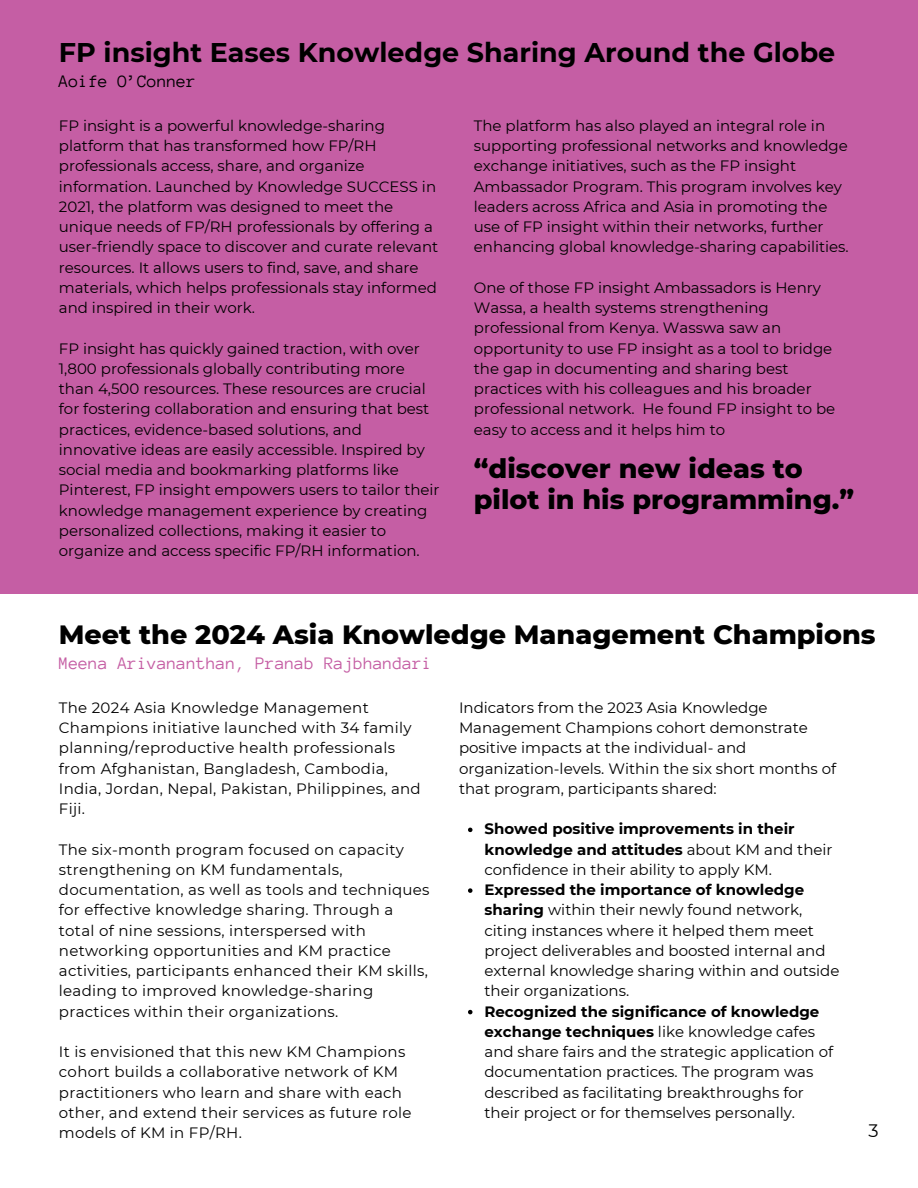
<style>
.page{position:relative;width:918px;height:1188px;background:#fff}
.page>*{position:absolute;margin:0;border:0;box-sizing:border-box;transform-origin:0 0}
.t1{font:800 27px/31.5px "Montserrat";color:#000}
.t2{font:700 27px "Montserrat";color:#000}
.t3{font:18px "Anonymous Pro";color:#c55ea4}
.t4{font:18px "Anonymous Pro";color:#000}
.t5{font:18px "Montserrat";color:#000}
.t6{font:15px/20.2px "Montserrat";color:#000}
.t7{font:15px/20.2px "Montserrat";letter-spacing:.02em;color:#000}
.t8{font:700 15px/20.2px "Montserrat";color:#000}
.s1{font-weight:400}
.s2{font-weight:700}
</style>
<div class="page">
<div style="left:0;top:0;width:918px;height:594px;background:#c55ea4"></div>
<svg style="left:468px;top:828px;width:4px;height:4px"></svg>
<svg style="left:468px;top:888px;width:4px;height:5px"></svg>
<svg style="left:468px;top:1010px;width:4px;height:4px"></svg>
<p class="t2" style="left:59px;top:36px;width:778px">FP insight Eases Knowledge Sharing Around the Globe</p>
<p class="t4" style="left:59px;top:72px;width:139px">Aoife O’Conner</p>
<p class="t6" style="left:474px;top:115px;width:376px">The platform has also played an integral role in supporting professional networks and knowledge exchange initiatives, such as the FP insight Ambassador Program. This program involves key leaders across Africa and Asia in promoting the use of FP insight within their networks, further enhancing global knowledge-sharing capabilities.</p>
<p class="t6" style="left:474px;top:277px;width:363px">One of those FP insight Ambassadors is Henry Wassa, a health systems strengthening professional from Kenya. Wasswa saw an opportunity to use FP insight as a tool to bridge the gap in documenting and sharing best practices with his colleagues and his broader professional network. He found FP insight to be easy to access and it helps him to</p>
<h1 class="t6" style="left:59px;top:115px;width:381px">FP insight is a powerful knowledge-sharing platform that has transformed how FP/RH professionals access, share, and organize information. Launched by Knowledge SUCCESS in 2021, the platform was designed to meet the unique needs of FP/RH professionals by offering a user-friendly space to discover and curate relevant resources. It allows users to find, save, and share materials, which helps professionals stay informed and inspired in their work.</h1>
<h2 class="t6" style="left:59px;top:338px;width:382px">FP insight has quickly gained traction, with over 1,800 professionals globally contributing more than 4,500 resources. These resources are crucial for fostering collaboration and ensuring that best practices, evidence-based solutions, and innovative ideas are easily accessible. Inspired by social media and bookmarking platforms like Pinterest, FP insight empowers users to tailor their knowledge management experience by creating personalized collections, making it easier to organize and access specific FP/RH information.</h2>
<p class="t1" style="left:474px;top:452px;width:382px">“discover new ideas to pilot in his programming.”</p>
<p class="t1" style="left:59px;top:619px;width:818px">Meet the 2024 Asia Knowledge Management Champions</p>
<p class="t3" style="left:59px;top:654px;width:375px">Meena Arivananthan, Pranab Rajbhandari</p>
<p class="t6" style="left:459px;top:697px;width:379px">Indicators from the 2023 Asia Knowledge Management Champions cohort demonstrate positive impacts at the individual- and organization-levels. Within the six short months of that program, participants shared:</p>
<p class="t8" style="left:484px;top:819px;width:350px">Showed positive improvements in their knowledge and attitudes <span class="s1">about KM and their confidence in their ability to apply KM.</span></p>
<p class="t6" style="left:484px;top:880px;width:357px"><span class="s2">Expressed the importance of knowledge sharing</span> within their newly found network, citing instances where it helped them meet project deliverables and boosted internal and external knowledge sharing within and outside their organizations.</p>
<p class="t6" style="left:484px;top:1001px;width:350px"><span class="s2">Recognized the significance of knowledge exchange techniques</span> like knowledge cafes and share fairs and the strategic application of documentation practices. The program was described as facilitating breakthroughs for their project or for themselves personally.</p>
<p class="t5" style="left:868px;top:1119px;width:12px">3</p>
<h1 class="t7" style="left:59px;top:697px;width:363px">The 2024 Asia Knowledge Management Champions initiative launched with 34 family planning/reproductive health professionals from Afghanistan, Bangladesh, Cambodia, India, Jordan, Nepal, Pakistan, Philippines, and Fiji.</h1>
<h1 class="t7" style="left:59px;top:839px;width:372px">The six-month program focused on capacity strengthening on KM fundamentals, documentation, as well as tools and techniques for effective knowledge sharing. Through a total of nine sessions, interspersed with networking opportunities and KM practice activities, participants enhanced their KM skills, leading to improved knowledge-sharing practices within their organizations.</h1>
<h2 class="t7" style="left:59px;top:1042px;width:354px">It is envisioned that this new KM Champions cohort builds a collaborative network of KM practitioners who learn and share with each other, and extend their services as future role models of KM in FP/RH.</h2>
</div>
